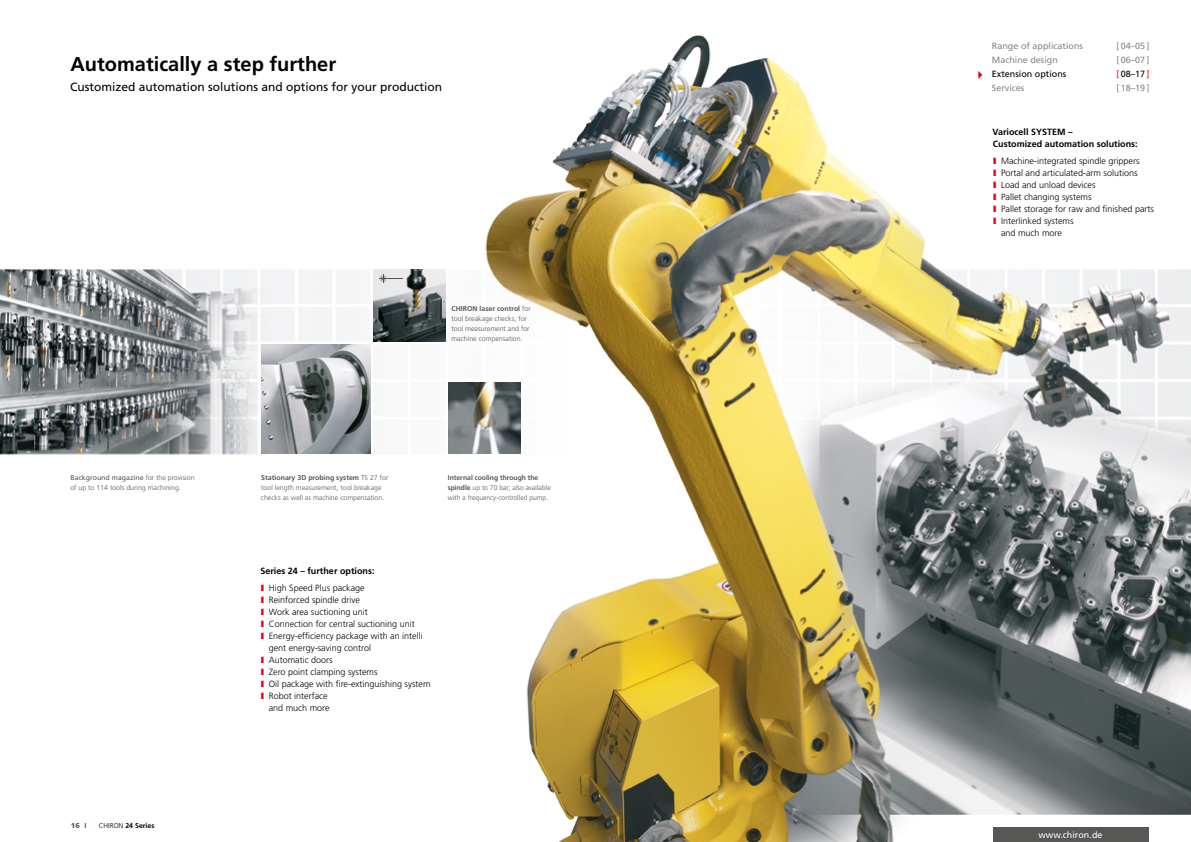
<style>
.page{position:relative;width:1191px;height:842px;background:#fff}
.page>*{position:absolute;margin:0;border:0;box-sizing:border-box;transform-origin:0 0}
.t1{font:700 20px "Frutiger";color:#000}
.t2{font:12px "Frutiger";color:#000}
.t3{font:300 9px "Frutiger";color:#000}
.t4{font:700 9px/17px "Frutiger";color:#000}
.t5{font:9px "Frutiger";color:#878787}
.t6{font:9px "Frutiger";color:#000}
.t7{font:9px "Frutiger";color:#fff}
.t8{font:300 7px/10px "Frutiger";color:#575756}
.t9{font:700 7px "Frutiger";color:#000}
.t10{font:900 7px "Frutiger";color:#575756;scale:1.06 1}
.s1{font-weight:700}
.s2{font-weight:400}
.s3{font-weight:700;color:#e3051b}
.s4{font-weight:300}
.s5{font-weight:900;color:#e3051b}
.s6{color:#e3051b}
</style>
<div class="page">
<img style="left:0;top:35px;width:1191px;height:807px">
<div style="left:992px;top:828px;width:156px;height:14px;background:#575756"></div>
<img style="left:448px;top:382px;width:72px;height:72px">
<img style="left:373px;top:269px;width:72px;height:72px">
<svg style="left:379px;top:274px;width:24px;height:9px"></svg>
<img style="left:261px;top:344px;width:109px;height:110px">
<svg style="left:978px;top:71px;width:4px;height:8px"></svg>
<h1 class="t1" style="left:70px;top:52px;width:267px">Automatically a step further</h1>
<h2 class="t2" style="left:70px;top:79px;width:374px">Customized automation solutions and options for your production</h2>
<p class="t8" style="left:451px;top:303px;width:81px"><span class="s1">CHIRON laser control</span> for tool breakage checks, for tool measurement and for machine compensation.</p>
<p class="t8" style="left:70px;top:473px;width:126px"><span class="s2">Background magazine</span> for the provision of up to 114 tools during machining.</p>
<p class="t10" style="left:71px;top:821px;width:16px">16 <span class="s3">I</span></p>
<p class="t9" style="left:99px;top:821px;width:57px"><span class="s4">CHIRON</span> 24 Series</p>
<p class="t8" style="left:261px;top:473px;width:129px"><span class="s1">Stationary 3D probing system</span> TS 27 for tool length measurement, tool breakage checks as well as machine compensation.</p>
<p class="t8" style="left:448px;top:473px;width:105px"><span class="s1">Internal cooling through the spindle</span> up to 70 bar; also available with a frequency-controlled pump.</p>
<p class="t4" style="left:260px;top:562px;width:116px">Series 24 – further options:<br><span class="s5">I</span> <span class="s4">High Speed Plus package</span></p>
<p class="t3" style="left:261px;top:595px;width:101px"><span class="s5">I</span> Reinforced spindle drive</p>
<p class="t3" style="left:261px;top:607px;width:108px"><span class="s5">I</span> Work area suctioning unit</p>
<p class="t3" style="left:261px;top:619px;width:155px"><span class="s5">I</span> Connection for central suctioning unit</p>
<p class="t3" style="left:261px;top:631px;width:163px"><span class="s5">I</span> Energy-efficiency package with an intelli</p>
<p class="t3" style="left:269px;top:643px;width:104px">gent energy-saving control</p>
<p class="t3" style="left:261px;top:655px;width:73px"><span class="s5">I</span> Automatic doors</p>
<p class="t3" style="left:261px;top:667px;width:118px"><span class="s5">I</span> Zero point clamping systems</p>
<p class="t3" style="left:261px;top:679px;width:171px"><span class="s5">I</span> Oil package with fire-extinguishing system</p>
<p class="t3" style="left:261px;top:691px;width:68px"><span class="s5">I</span> Robot interface</p>
<p class="t3" style="left:269px;top:703px;width:62px">and much more</p>
<p class="t5" style="left:992px;top:40px;width:93px">Range of applications</p>
<p class="t5" style="left:1116px;top:40px;width:34px">[04–05]</p>
<p class="t5" style="left:992px;top:54px;width:68px">Machine design</p>
<p class="t5" style="left:1116px;top:54px;width:34px">[06–07]</p>
<p class="t6" style="left:992px;top:68px;width:76px">Extension options</p>
<p class="t6" style="left:1116px;top:68px;width:34px"><span class="s6">[</span>08–17<span class="s6">]</span></p>
<p class="t5" style="left:992px;top:82px;width:34px">Services</p>
<p class="t5" style="left:1116px;top:82px;width:34px">[18–19]</p>
<p class="t4" style="left:992px;top:125px;width:147px;line-height:12px">Variocell SYSTEM –<br>Customized automation solutions:</p>
<p class="t3" style="left:993px;top:155px;width:148px"><span class="s5">I</span> Machine-integrated spindle grippers</p>
<p class="t3" style="left:993px;top:167px;width:146px"><span class="s5">I</span> Portal and articulated-arm solutions</p>
<p class="t3" style="left:993px;top:179px;width:104px"><span class="s5">I</span> Load and unload devices</p>
<p class="t3" style="left:993px;top:191px;width:100px"><span class="s5">I</span> Pallet changing systems</p>
<p class="t3" style="left:993px;top:203px;width:162px"><span class="s5">I</span> Pallet storage for raw and finished parts</p>
<p class="t3" style="left:993px;top:215px;width:82px"><span class="s5">I</span> Interlinked systems</p>
<p class="t3" style="left:1001px;top:227px;width:62px">and much more</p>
<p class="t7" style="left:1038px;top:829px;width:65px">www.chiron.de</p>
</div>
